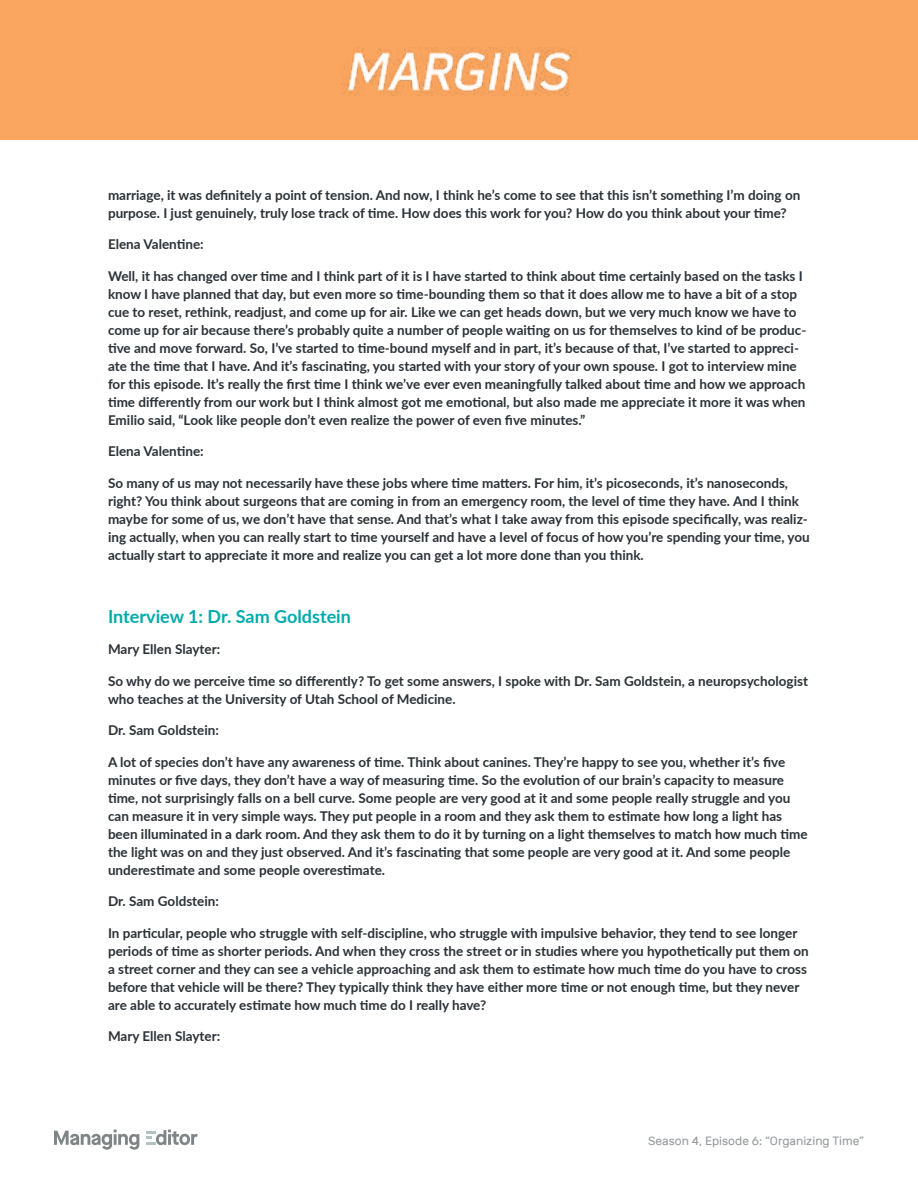
<style>
.page{position:relative;width:918px;height:1188px;background:#fff}
.page>*{position:absolute;margin:0;border:0;box-sizing:border-box;transform-origin:0 0}
.t1{font:700 18px "Lato";color:#00abab}
.t2{font:700 13.5px/18px "Lato";color:#2a3137}
.t3{font:12px "Rubik";color:#94989b}
</style>
<div class="page">
<div style="left:0;top:0;width:918px;height:140px;background:#faa660"></div>
<img style="left:342px;top:48px;width:230px;height:47px">
<svg style="left:54px;top:1130px;width:85px;height:20px"></svg>
<svg style="left:146px;top:1130px;width:52px;height:15px"></svg>
<p class="t2" style="left:108px;top:185px;width:694px">marriage, it was definitely a point of tension. And now, I think he’s come to see that this isn’t something I’m doing on purpose. I just genuinely, truly lose track of time. How does this work for you? How do you think about your time?</p>
<p class="t2" style="left:108px;top:235px;width:97px">Elena Valentine:</p>
<p class="t2" style="left:108px;top:266px;width:700px">Well, it has changed over time and I think part of it is I have started to think about time certainly based on the tasks I know I have planned that day, but even more so time-bounding them so that it does allow me to have a bit of a stop cue to reset, rethink, readjust, and come up for air. Like we can get heads down, but we very much know we have to come up for air because there’s probably quite a number of people waiting on us for themselves to kind of be produc&shy;tive and move forward. So, I’ve started to time-bound myself and in part, it’s because of that, I’ve started to appreci&shy;ate the time that I have. And it’s fascinating, you started with your story of your own spouse. I got to interview mine for this episode. It’s really the first time I think we’ve ever even meaningfully talked about time and how we approach time differently from our work but I think almost got me emotional, but also made me appreciate it more it was when Emilio said, “Look like people don’t even realize the power of even five minutes.”</p>
<p class="t2" style="left:108px;top:442px;width:97px">Elena Valentine:</p>
<p class="t2" style="left:108px;top:473px;width:703px">So many of us may not necessarily have these jobs where time matters. For him, it’s picoseconds, it’s nanoseconds, right? You think about surgeons that are coming in from an emergency room, the level of time they have. And I think maybe for some of us, we don’t have that sense. And that’s what I take away from this episode specifically, was realiz&shy;ing actually, when you can really start to time yourself and have a level of focus of how you’re spending your time, you actually start to appreciate it more and realize you can get a lot more done than you think.</p>
<h1 class="t1" style="left:108px;top:603px;width:245px">Interview 1: Dr. Sam Goldstein</h1>
<p class="t2" style="left:108px;top:642px;width:114px">Mary Ellen Slayter:</p>
<p class="t2" style="left:108px;top:671px;width:702px">So why do we perceive time so differently? To get some answers, I spoke with Dr. Sam Goldstein, a neuropsychologist who teaches at the University of Utah School of Medicine.</p>
<p class="t2" style="left:108px;top:721px;width:113px">Dr. Sam Goldstein:</p>
<p class="t2" style="left:108px;top:752px;width:701px">A lot of species don’t have any awareness of time. Think about canines. They’re happy to see you, whether it’s five minutes or five days, they don’t have a way of measuring time. So the evolution of our brain’s capacity to measure time, not surprisingly falls on a bell curve. Some people are very good at it and some people really struggle and you can measure it in very simple ways. They put people in a room and they ask them to estimate how long a light has been illuminated in a dark room. And they ask them to do it by turning on a light themselves to match how much time the light was on and they just observed. And it’s fascinating that some people are very good at it. And some people underestimate and some people overestimate.</p>
<p class="t2" style="left:108px;top:892px;width:113px">Dr. Sam Goldstein:</p>
<p class="t2" style="left:108px;top:923px;width:702px">In particular, people who struggle with self-discipline, who struggle with impulsive behavior, they tend to see longer periods of time as shorter periods. And when they cross the street or in studies where you hypothetically put them on a street corner and they can see a vehicle approaching and ask them to estimate how much time do you have to cross before that vehicle will be there? They typically think they have either more time or not enough time, but they never are able to accurately estimate how much time do I really have?</p>
<p class="t2" style="left:108px;top:1028px;width:114px">Mary Ellen Slayter:</p>
<p class="t3" style="left:648px;top:1137px;width:217px">Season 4, Episode 6: “Organizing Time”</p>
</div>
